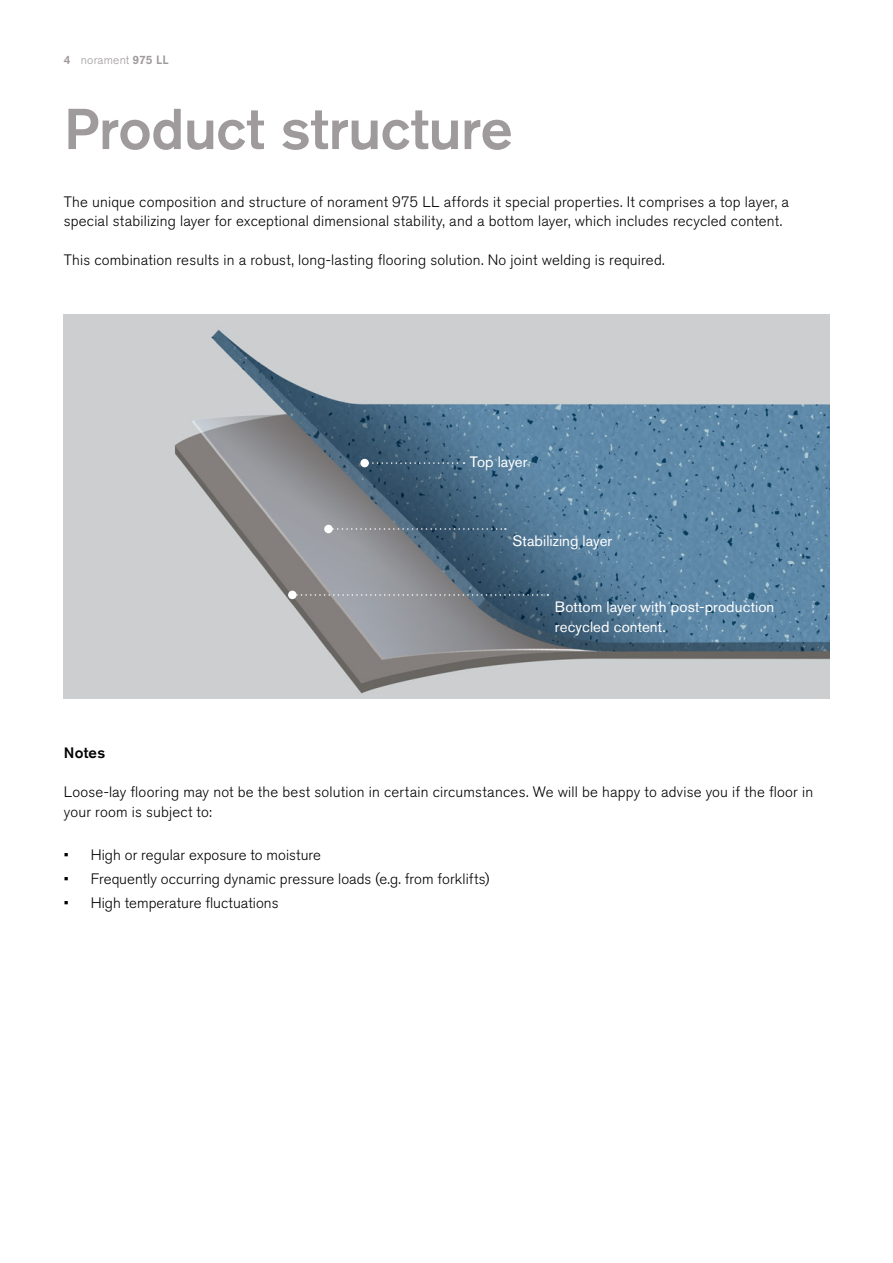
<style>
.page{position:relative;width:893px;height:1263px;background:#fff}
.page>*{position:absolute;margin:0;border:0;box-sizing:border-box;transform-origin:0 0}
.t1{font:500 57px "Akzidenz Grotesk Pro";letter-spacing:-.005em;color:#9f9a9c}
.t2{font:300 15px/19.5px "Akzidenz Grotesk Pro";letter-spacing:.01em;color:#000}
.t3{font:15px/19.5px "Akzidenz Grotesk Pro";letter-spacing:.005em;color:#fff}
.t4{font:500 15px "Akzidenz Grotesk Pro";letter-spacing:.02em;color:#000}
.t5{font:300 12px "Akzidenz Grotesk Pro";letter-spacing:.015em;color:#9f9a9c}
.s1{font-weight:500}
</style>
<div class="page">
<img style="left:64px;top:315px;width:765px;height:384px">
<div style="left:360px;top:459px;width:9px;height:8px;background:#fff;border-radius:50%"></div>
<div style="left:324px;top:525px;width:9px;height:8px;background:#fff;border-radius:50%"></div>
<div style="left:288px;top:591px;width:9px;height:8px;background:#fff;border-radius:50%"></div>
<svg style="left:368px;top:462px;width:96px;height:2px"></svg>
<svg style="left:332px;top:528px;width:174px;height:2px"></svg>
<svg style="left:296px;top:594px;width:252px;height:2px"></svg>
<p class="t5" style="left:64px;top:52px;width:107px"><span class="s1">4</span> norament <span class="s1">975 LL</span></p>
<h1 class="t1" style="left:64px;top:92px;width:450px">Product structure</h1>
<p class="t2" style="left:64px;top:192px;width:727px">The unique composition and structure of norament 975 LL affords it special properties. It comprises a top layer, a special stabilizing layer for exceptional dimensional stability, and a bottom layer, which includes recycled content.</p>
<p class="t2" style="left:64px;top:250px;width:602px">This combination results in a robust, long-lasting flooring solution. No joint welding is required.</p>
<p class="t3" style="left:470px;top:452px;width:59px">Top layer</p>
<p class="t3" style="left:512px;top:531px;width:101px">Stabilizing layer</p>
<p class="t3" style="left:555px;top:597px;width:221px">Bottom layer with post-production recycled content.</p>
<p class="t4" style="left:64px;top:743px;width:43px">Notes</p>
<p class="t2" style="left:64px;top:782px;width:751px">Loose-lay flooring may not be the best solution in certain circumstances. We will be happy to advise you if the floor in your room is subject to:</p>
<p class="t2" style="left:64px;top:845px;width:259px">• High or regular exposure to moisture</p>
<p class="t2" style="left:64px;top:869px;width:427px">• Frequently occurring dynamic pressure loads (e.g. from forklifts)</p>
<p class="t2" style="left:64px;top:893px;width:216px">• High temperature fluctuations</p>
</div>
